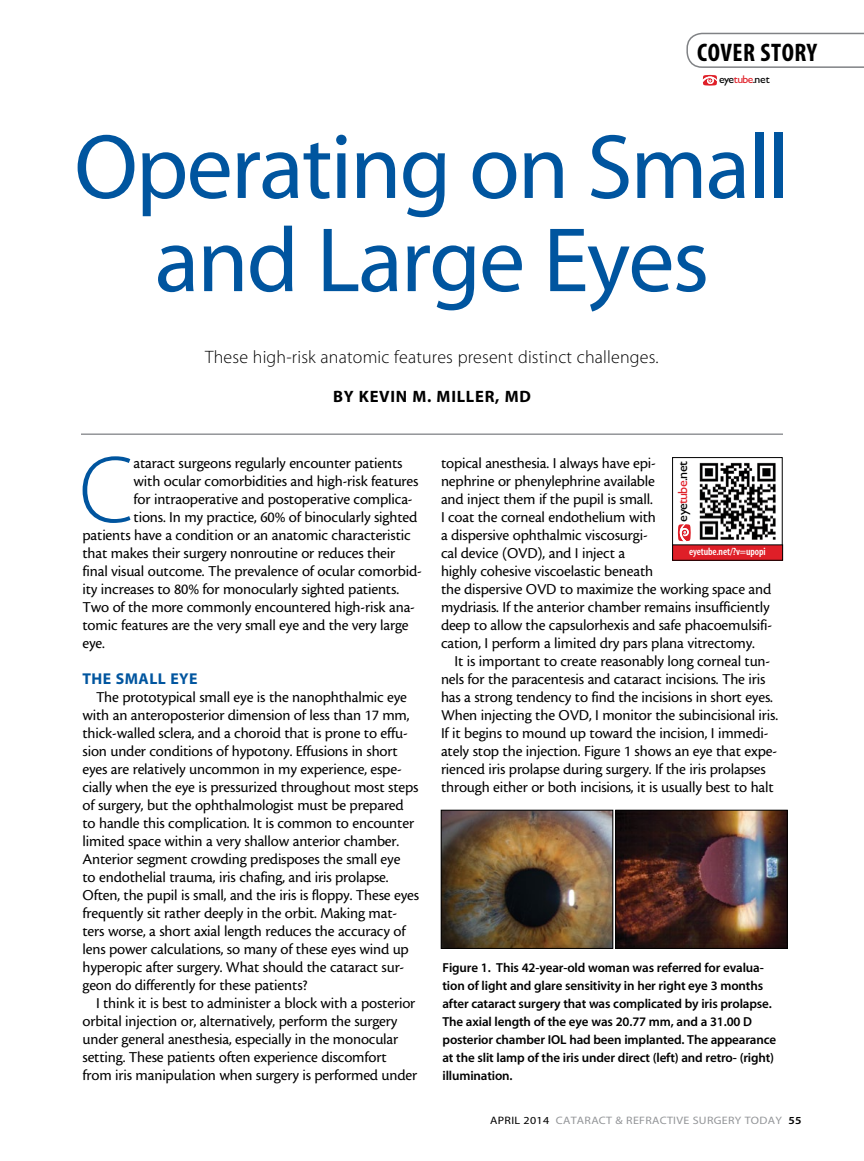
<style>
.page{position:relative;width:864px;height:1161px;background:#fff}
.page>*{position:absolute;margin:0;border:0;box-sizing:border-box;transform-origin:0 0}
.t1{font:95.85px "Myriad MM 215 600";color:#00559f}
.t2{font:92.25px/93.2px "Myriad MM 400 600";letter-spacing:-.02em;color:#00559f;text-align:center}
.t3{font:25.5px "Myriad MM 700 300";letter-spacing:.02em;color:#000}
.t4{font:18px "Myriad MM 215 600";letter-spacing:.01em;color:#000}
.t5{font:16.5px "Myriad MM 700 600";letter-spacing:.045em;color:#000}
.t6{font:15.75px/18px "Cronos MM 408 10";letter-spacing:-.01em;color:#000}
.t7{font:15.75px "Myriad MM 700 600";letter-spacing:.03em;color:#00559f}
.t8{font:13.35px "Gill Sans";letter-spacing:-.035em;color:#000;scale:1.05 1}
.t9{font:13.05px/18px "Myriad MM 565 600";letter-spacing:-.01em;color:#000}
.t10{font:11.1px "Gill Sans";letter-spacing:-.04em;color:#000;scale:1.05 1}
.t11{font:10.8px "Myriad MM 400 600";letter-spacing:.025em;color:#939598;scale:1.11 1}
.t12{font:10.5px "Myriad MM 565 300";letter-spacing:-.01em;color:#fff}
.s1{color:#df1f28}
.s2{color:#000}
.s3{font-family:"Myriad MM 565 600";color:#000}
</style>
<div class="page">
<svg style="left:686px;top:33px;width:178px;height:35px"></svg>
<svg style="left:703px;top:75px;width:14px;height:11px"></svg>
<hr style="left:81px;top:433px;width:702px;height:2px;background:#939598">
<div style="left:672px;top:457px;width:111px;height:101px;border:1px solid #000"></div>
<svg style="left:678px;top:524px;width:13px;height:17px"></svg>
<img style="left:699px;top:462px;width:77px;height:78px">
<div style="left:673px;top:545px;width:110px;height:15px;background:#df1f28"></div>
<div style="left:672px;top:544px;width:111px;height:17px;border:1px solid #000"></div>
<img style="left:617px;top:812px;width:169px;height:135px">
<div style="left:615px;top:810px;width:173px;height:139px;border:1px solid #000"></div>
<img style="left:443px;top:812px;width:168px;height:135px">
<div style="left:441px;top:810px;width:172px;height:139px;border:1px solid #000"></div>
<h3 class="t3" style="left:697px;top:40px;width:122px">COVER STORY</h3>
<p class="t10" style="left:719px;top:73px;width:49px">eye<span class="s1">tube</span>.net</p>
<h2 class="t2" style="left:74px;top:125px;width:717px">OPERATING ON SMALL<br>AND LARGE EYES</h2>
<p class="t4" style="left:205px;top:348px;width:455px">These high-risk anatomic features present distinct challenges.</p>
<p class="t5" style="left:333px;top:388px;width:199px">BY KEVIN M. MILLER, MD</p>
<h1 class="t1" style="left:79px;top:444px;width:56px">C</h1>
<p class="t6" style="left:134px;top:454px;width:271px">ataract surgeons regularly encounter patients</p>
<p class="t6" style="left:134px;top:472px;width:286px">with ocular comorbidities and high-risk features</p>
<p class="t6" style="left:134px;top:490px;width:281px">for intraoperative and postoperative complica-</p>
<p class="t6" style="left:134px;top:508px;width:285px">tions. In my practice, 60% of binocularly sighted</p>
<p class="t6" style="left:83px;top:526px;width:330px">patients have a condition or an anatomic characteristic</p>
<p class="t6" style="left:83px;top:544px;width:314px">that makes their surgery nonroutine or reduces their</p>
<p class="t6" style="left:83px;top:562px;width:341px">final visual outcome. The prevalence of ocular comorbid-</p>
<p class="t6" style="left:83px;top:580px;width:318px">ity increases to 80% for monocularly sighted patients.</p>
<p class="t6" style="left:83px;top:598px;width:334px">Two of the more commonly encountered high-risk ana-</p>
<p class="t6" style="left:83px;top:616px;width:328px">tomic features are the very small eye and the very large</p>
<p class="t6" style="left:83px;top:634px;width:24px">eye.</p>
<p class="t7" style="left:83px;top:671px;width:117px">THE SMALL EYE</p>
<p class="t6" style="left:83px;top:688px;width:338px;text-indent:13px">The prototypical small eye is the nanophthalmic eye with an anteroposterior dimension of less than 17 mm, thick-walled sclera, and a choroid that is prone to effu&shy;sion under conditions of hypotony. Effusions in short eyes are relatively uncommon in my experience, espe&shy;cially when the eye is pressurized throughout most steps of surgery, but the ophthalmologist must be prepared to handle this complication. It is common to encounter limited space within a very shallow anterior chamber.<br>Anterior segment crowding predisposes the small eye<br>to endothelial trauma, iris chafing, and iris prolapse.<br>Often, the pupil is small, and the iris is floppy. These eyes frequently sit rather deeply in the orbit. Making mat&shy;ters worse, a short axial length reduces the accuracy of lens power calculations, so many of these eyes wind up hyperopic after surgery. What should the cataract sur&shy;geon do differently for these patients?</p>
<p class="t6" style="left:83px;top:994px;width:336px;text-indent:13px">I think it is best to administer a block with a posterior orbital injection or, alternatively, perform the surgery under general anesthesia, especially in the monocular setting. These patients often experience discomfort from iris manipulation when surgery is performed under</p>
<p class="t6" style="left:441px;top:454px;width:333px">topical anesthesia. I always have epi-<br>nephrine or phenylephrine available<br>and inject them if the pupil is small.<br>I coat the corneal endothelium with<br>a dispersive ophthalmic viscosurgi-<br>cal device (OVD), and I inject a<br>highly cohesive viscoelastic beneath<br>the dispersive OVD to maximize the working space and mydriasis. If the anterior chamber remains insufficiently deep to allow the capsulorhexis and safe phacoemulsifi&shy;cation, I perform a limited dry pars plana vitrectomy.</p>
<p class="t6" style="left:441px;top:653px;width:339px;text-indent:13px">It is important to create reasonably long corneal tun&shy;nels for the paracentesis and cataract incisions. The iris has a strong tendency to find the incisions in short eyes.<br>When injecting the OVD, I monitor the subincisional iris.<br>If it begins to mound up toward the incision, I immedi&shy;ately stop the injection. Figure 1 shows an eye that expe&shy;rienced iris prolapse during surgery. If the iris prolapses through either or both incisions, it is usually best to halt</p>
<p class="t8" style="left:675px;top:522px;width:59px;rotate:-90deg">eye<span class="s1">tube</span>.net</p>
<p class="t12" style="left:689px;top:547px;width:78px">eyetube.net/?v=upopi</p>
<p class="t9" style="left:442px;top:959px;width:335px">Figure 1. This 42-year-old woman was referred for evalua&shy;tion of light and glare sensitivity in her right eye 3 months after cataract surgery that was complicated by iris prolapse.<br>The axial length of the eye was 20.77 mm, and a 31.00 D posterior chamber IOL had been implanted. The appearance at the slit lamp of the iris under direct (left) and retro- (right) illumination.</p>
<p class="t11" style="left:490px;top:1115px;width:282px"><span class="s2">APRIL 2014</span> CATARACT &amp; REFRACTIVE SURGERY TODAY <span class="s3">55</span></p>
</div>
